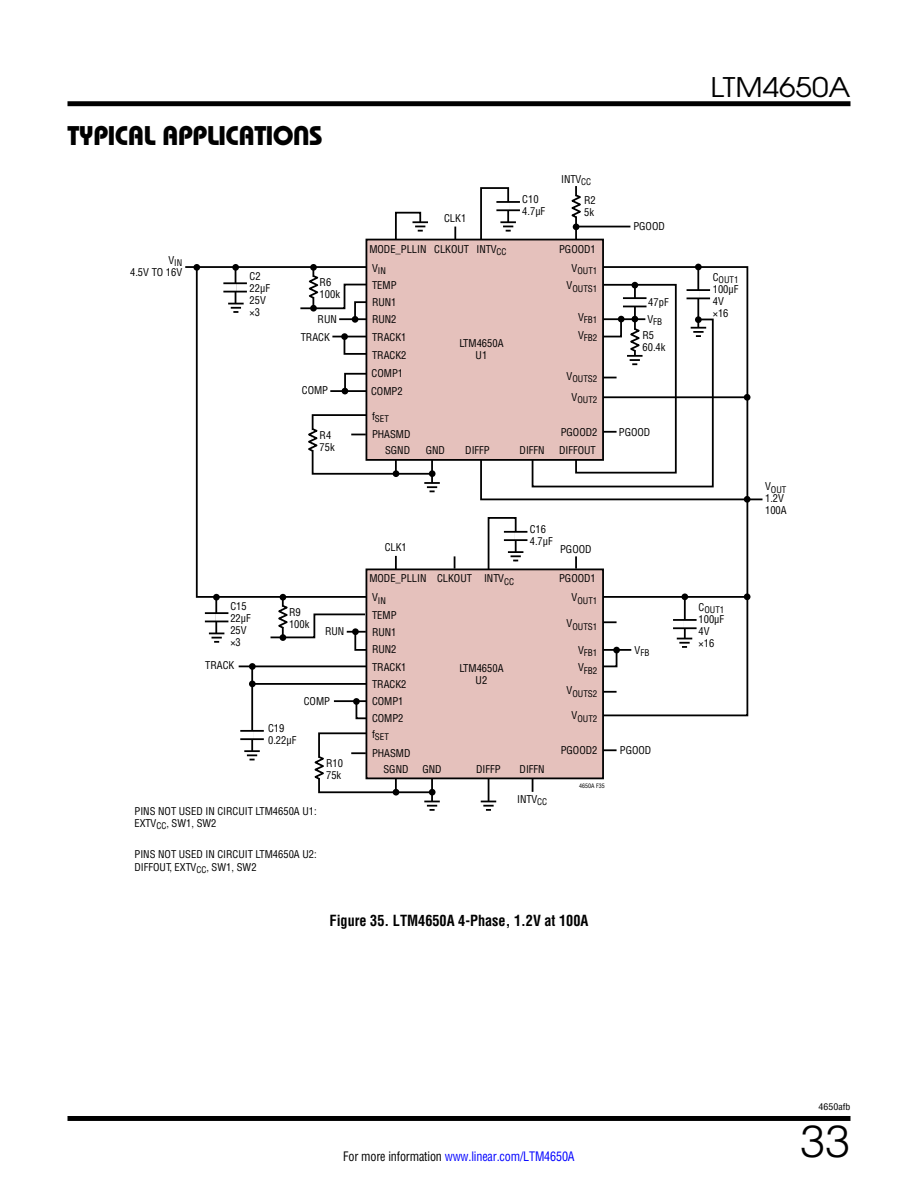
<style>
.page{position:relative;width:918px;height:1188px;background:#fff}
.page>*{position:absolute;margin:0;border:0;box-sizing:border-box;transform-origin:0 0}
.t1{font:300 45px "Helvetica";color:#000}
.t2{font:27px "Linear Bauhaus";letter-spacing:-.02em;color:#000}
.t3{font:27px "Avant Garde";color:#000;scale:1.1 1}
.t4{font:700 15px "Linear Helv Cond";color:#000;scale:.95 1}
.t5{font:12.75px "Linear Helv Cond";letter-spacing:-.01em;color:#00f;scale:.95 1}
.t6{font:10.5px/12px "Linear Helv Cond";color:#000}
.t7{font:9px/17.7px "Linear Helv Cond";color:#000}
.t8{font:9px "Linear Helv Cond";color:#000;scale:1.1 1}
.t9{font:6px "Linear Helv Cond";color:#000}
.s1{color:#000}
</style>
<div class="page">
<div style="left:68px;top:1116px;width:782px;height:5px;background:#000"></div>
<div style="left:68px;top:101px;width:782px;height:5px;background:#000"></div>
<svg style="left:185px;top:265px;width:564px;height:452px"></svg>
<svg style="left:479px;top:265px;width:284px;height:236px"></svg>
<div style="left:744px;top:394px;width:7px;height:7px;background:#000;border-radius:50%"></div>
<div style="left:744px;top:496px;width:7px;height:7px;background:#000;border-radius:50%"></div>
<div style="left:744px;top:593px;width:7px;height:7px;background:#000;border-radius:50%"></div>
<hr style="left:235px;top:267px;width:1px;height:42px;background:#000">
<div style="left:232px;top:264px;width:7px;height:7px;background:#000;border-radius:50%"></div>
<svg style="left:228px;top:303px;width:16px;height:10px"></svg>
<hr style="left:223px;top:282px;width:24px;height:2px;background:#000">
<svg style="left:223px;top:283px;width:24px;height:9px"></svg>
<hr style="left:684px;top:598px;width:2px;height:42px;background:#000">
<div style="left:681px;top:593px;width:7px;height:7px;background:#000;border-radius:50%"></div>
<svg style="left:677px;top:638px;width:15px;height:10px"></svg>
<svg style="left:683px;top:621px;width:3px;height:6px"></svg>
<hr style="left:673px;top:619px;width:24px;height:2px;background:#000">
<hr style="left:673px;top:627px;width:24px;height:2px;background:#000">
<svg style="left:237px;top:516px;width:396px;height:295px"></svg>
<hr style="left:240px;top:730px;width:24px;height:2px;background:#000">
<hr style="left:240px;top:738px;width:24px;height:2px;background:#000">
<hr style="left:215px;top:597px;width:2px;height:42px;background:#000">
<div style="left:213px;top:594px;width:7px;height:7px;background:#000;border-radius:50%"></div>
<svg style="left:209px;top:633px;width:15px;height:10px"></svg>
<hr style="left:205px;top:612px;width:23px;height:2px;background:#000">
<svg style="left:205px;top:614px;width:23px;height:8px"></svg>
<svg style="left:299px;top:186px;width:416px;height:306px"></svg>
<h2 class="t2" style="left:68px;top:119px;width:257px">TYPICAL APPLICATIONS</h2>
<p class="t6" style="left:444px;top:212px;width:24px">CLK1</p>
<p class="t6" style="left:522px;top:193px;width:25px">C10<br>4.7µF</p>
<p class="t6" style="left:561px;top:173px;width:32px">INTV<sub>CC</sub></p>
<p class="t6" style="left:584px;top:194px;width:13px">R2<br>5k</p>
<p class="t7" style="left:168px;top:254px;width:15px"><sup>V</sup>IN</p>
<p class="t6" style="left:130px;top:266px;width:54px">4.5V TO 16V</p>
<p class="t6" style="left:250px;top:270px;width:22px">C2<br>22µF<br>25V ×3</p>
<p class="t6" style="left:369px;top:243px;width:101px">MODE_PLLIN CLKOUT</p>
<p class="t6" style="left:477px;top:243px;width:32px">INTV<sub>CC</sub></p>
<p class="t6" style="left:559px;top:243px;width:38px">PGOOD1</p>
<p class="t6" style="left:320px;top:276px;width:22px">R6<br>100k</p>
<p class="t6" style="left:318px;top:313px;width:21px">RUN</p>
<p class="t7" style="left:372px;top:262px;width:15px"><sup>V</sup>IN</p>
<p class="t6" style="left:372px;top:277px;width:26px;line-height:17.1px">TEMP<br>RUN1</p>
<p class="t6" style="left:372px;top:314px;width:26px">RUN2</p>
<p class="t6" style="left:301px;top:331px;width:31px">TRACK</p>
<p class="t6" style="left:372px;top:331px;width:36px">TRACK1</p>
<p class="t6" style="left:372px;top:349px;width:36px">TRACK2</p>
<p class="t6" style="left:372px;top:367px;width:33px">COMP1</p>
<p class="t6" style="left:459px;top:337px;width:46px;text-align:center">LTM4650A<br>U1</p>
<p class="t7" style="left:567px;top:262px;width:32px;text-align:center"><sup>V</sup>OUT1<br><sup>V</sup>OUTS1</p>
<p class="t7" style="left:578px;top:311px;width:21px"><sup>V</sup>FB1<br><sup>V</sup>FB2</p>
<p class="t7" style="left:567px;top:370px;width:32px"><sup>V</sup>OUTS2</p>
<p class="t6" style="left:633px;top:220px;width:33px">PGOOD</p>
<p class="t6" style="left:648px;top:296px;width:22px">47pF</p>
<p class="t7" style="left:647px;top:313px;width:16px"><sup>V</sup>FB</p>
<p class="t6" style="left:643px;top:329px;width:25px">R5<br>60.4k</p>
<p class="t6" style="left:302px;top:384px;width:28px">COMP</p>
<p class="t6" style="left:371px;top:385px;width:33px">COMP2</p>
<p class="t7" style="left:572px;top:391px;width:27px"><sup>V</sup>OUT2</p>
<p class="t6" style="left:561px;top:426px;width:38px">PGOOD2</p>
<p class="t6" style="left:619px;top:426px;width:33px">PGOOD</p>
<p class="t7" style="left:372px;top:410px;width:18px"><sup>f</sup>SET</p>
<p class="t6" style="left:372px;top:428px;width:40px">PHASMD</p>
<p class="t6" style="left:320px;top:429px;width:17px">R4<br>75k</p>
<p class="t6" style="left:385px;top:445px;width:27px">SGND</p>
<p class="t6" style="left:426px;top:445px;width:21px">GND</p>
<p class="t6" style="left:465px;top:445px;width:26px">DIFFP</p>
<p class="t6" style="left:520px;top:445px;width:27px">DIFFN</p>
<p class="t6" style="left:559px;top:445px;width:38px">DIFFOUT</p>
<p class="t6" style="left:385px;top:542px;width:24px">CLK1</p>
<p class="t6" style="left:530px;top:523px;width:25px">C16<br>4.7µF</p>
<p class="t6" style="left:560px;top:543px;width:33px">PGOOD</p>
<p class="t6" style="left:230px;top:600px;width:22px">C15<br>22µF<br>25V ×3</p>
<p class="t6" style="left:205px;top:659px;width:31px">TRACK</p>
<p class="t6" style="left:289px;top:606px;width:22px">R9<br>100k</p>
<p class="t6" style="left:325px;top:626px;width:21px">RUN</p>
<p class="t6" style="left:268px;top:722px;width:30px">C19<br>0.22µF</p>
<p class="t6" style="left:304px;top:695px;width:28px">COMP</p>
<p class="t6" style="left:326px;top:757px;width:18px">R10<br>75k</p>
<p class="t6" style="left:135px;top:804px;width:184px;line-height:12.6px">PINS NOT USED IN CIRCUIT LTM4650A U1:<br>EXTV<sub>CC</sub>, SW1, SW2</p>
<p class="t6" style="left:135px;top:848px;width:184px;line-height:12.6px">PINS NOT USED IN CIRCUIT LTM4650A U2:<br>DIFFOUT, EXTV<sub>CC</sub>, SW1, SW2</p>
<p class="t6" style="left:369px;top:573px;width:146px">MODE_PLLIN CLKOUT INTV<sub>CC</sub></p>
<p class="t6" style="left:559px;top:573px;width:38px">PGOOD1</p>
<p class="t7" style="left:372px;top:592px;width:15px"><sup>V</sup>IN</p>
<p class="t6" style="left:372px;top:606px;width:36px;line-height:17.4px">TEMP<br>RUN1<br>RUN2<br>TRACK1<br>TRACK2</p>
<p class="t6" style="left:372px;top:695px;width:33px">COMP1</p>
<p class="t6" style="left:459px;top:662px;width:46px;text-align:center">LTM4650A<br>U2</p>
<p class="t7" style="left:572px;top:592px;width:27px"><sup>V</sup>OUT1</p>
<p class="t7" style="left:567px;top:618px;width:32px"><sup>V</sup>OUTS1</p>
<p class="t7" style="left:578px;top:644px;width:21px"><sup>V</sup>FB1<br><sup>V</sup>FB2</p>
<p class="t7" style="left:567px;top:684px;width:32px"><sup>V</sup>OUTS2</p>
<p class="t7" style="left:635px;top:644px;width:16px"><sup>V</sup>FB</p>
<p class="t6" style="left:372px;top:713px;width:33px">COMP2</p>
<p class="t6" style="left:372px;top:747px;width:40px">PHASMD</p>
<p class="t7" style="left:372px;top:728px;width:18px"><sup>f</sup>SET</p>
<p class="t6" style="left:383px;top:763px;width:27px">SGND</p>
<p class="t6" style="left:422px;top:763px;width:21px">GND</p>
<p class="t6" style="left:476px;top:763px;width:26px">DIFFP</p>
<p class="t6" style="left:520px;top:763px;width:27px">DIFFN</p>
<p class="t6" style="left:517px;top:793px;width:32px">INTV<sub>CC</sub></p>
<p class="t7" style="left:572px;top:709px;width:27px"><sup>V</sup>OUT2</p>
<p class="t6" style="left:561px;top:744px;width:38px">PGOOD2</p>
<p class="t6" style="left:620px;top:744px;width:33px">PGOOD</p>
<p class="t9" style="left:579px;top:782px;width:27px">4650A F35</p>
<h3 class="t4" style="left:330px;top:912px;width:274px">Figure 35. LTM4650A 4-Phase, 1.2V at 100A</h3>
<h2 class="t3" style="left:710px;top:70px;width:129px">LTM4650A</h2>
<p class="t7" style="left:713px;top:271px;width:27px"><sup>C</sup>OUT1</p>
<p class="t6" style="left:713px;top:283px;width:27px">100µF<br>4V ×16</p>
<p class="t7" style="left:699px;top:601px;width:27px"><sup>C</sup>OUT1</p>
<p class="t6" style="left:699px;top:613px;width:27px">100µF<br>4V ×16</p>
<p class="t7" style="left:765px;top:480px;width:23px"><sup>V</sup>OUT</p>
<p class="t6" style="left:765px;top:492px;width:23px">1.2V<br>100A</p>
<p class="t5" style="left:343px;top:1149px;width:245px"><span class="s1">For more information</span> www.linear.com/LTM4650A</p>
<p class="t8" style="left:819px;top:1102px;width:30px">4650afb</p>
<h1 class="t1" style="left:800px;top:1113px;width:52px">33</h1>
</div>
